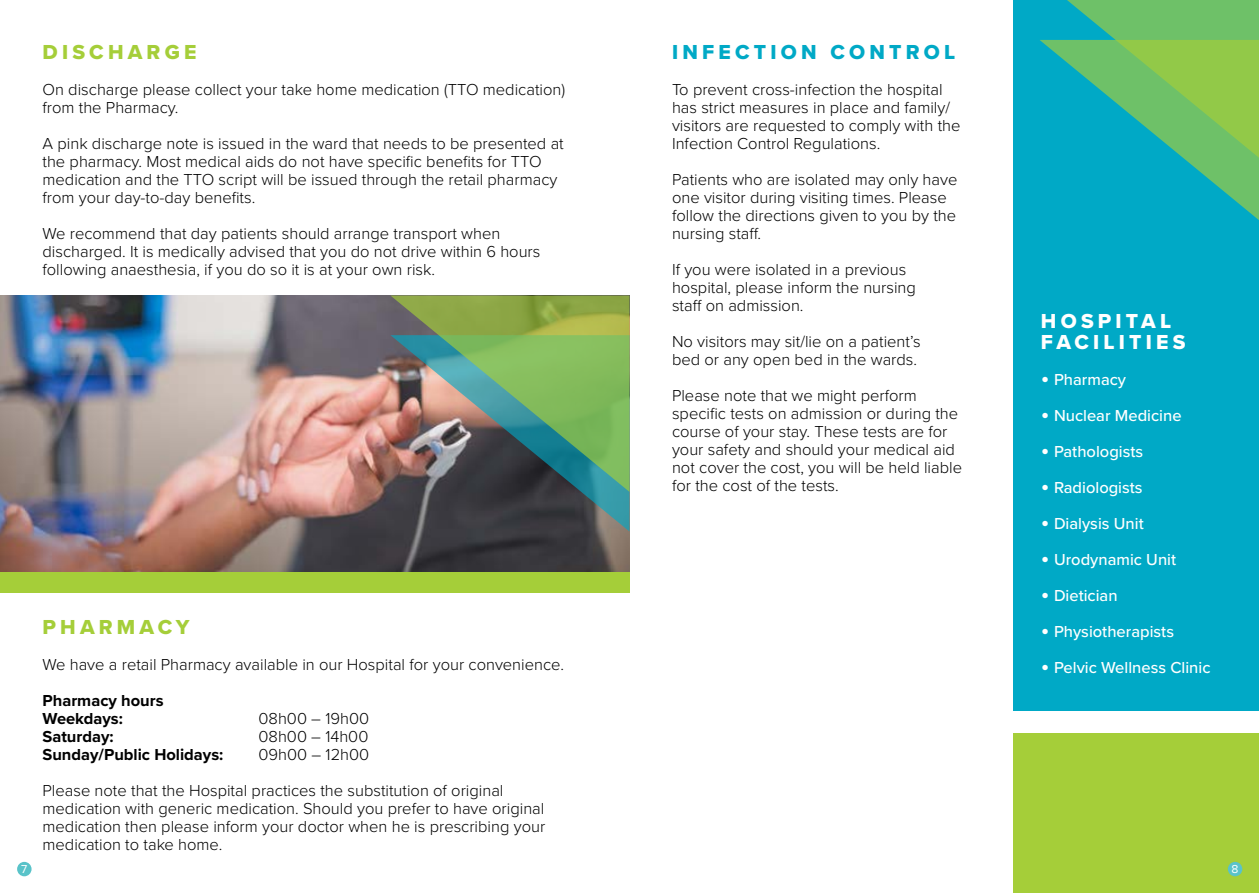
<style>
.page{position:relative;width:1259px;height:893px;background:#fff}
.page>*{position:absolute;margin:0;border:0;box-sizing:border-box;transform-origin:0 0}
.t1{font:21px/21px "Proxima Nova Extrabld";letter-spacing:.2em;color:#fff}
.t2{font:21px "Proxima Nova Extrabld";letter-spacing:.2em;color:#a5ce39}
.t3{font:21px "Proxima Nova Extrabld";letter-spacing:.2em;color:#00a9c6}
.t4{font:300 16.5px/18px "Proxima Nova";color:#000}
.t5{font:500 16.5px/36px "Proxima Nova";color:#fff}
.t6{font:700 16.5px/18px "Proxima Nova";color:#000}
.t7{font:12px "Proxima Nova";color:#fff}
.s1{font-family:"DIN Pro"}
</style>
<div class="page">
<div style="left:1013px;top:734px;width:246px;height:159px;background:#a5ce39"></div>
<img style="left:0;top:296px;width:629px;height:276px">
<svg style="left:390px;top:492px;width:239px;height:39px;fill:#3b3c41"></svg>
<div style="left:1013px;top:0;width:246px;height:710px;background:#00a9c6"></div>
<img style="left:390px;top:296px;width:239px;height:196px">
<svg style="left:1067px;top:0;width:192px;height:40px;fill:#6ec168"></svg>
<svg style="left:1040px;top:40px;width:219px;height:180px"></svg>
<div style="left:0;top:572px;width:629px;height:21px;background:#a5ce39"></div>
<div style="left:17px;top:862px;width:15px;height:14px;background:#59c3c9;border-radius:50%"></div>
<div style="left:1227px;top:862px;width:15px;height:14px;background:#59c3c9;border-radius:50%"></div>
<p class="t2" style="left:43px;top:40px;width:155px">DISCHARGE</p>
<p class="t4" style="left:43px;top:81px;width:524px">On discharge please collect your take home medication (TTO medication) from the Pharmacy.</p>
<p class="t4" style="left:43px;top:135px;width:523px">A pink discharge note is issued in the ward that needs to be presented at the pharmacy. Most medical aids do not have specific benefits for TTO medication and the TTO script will be issued through the retail pharmacy from your day-to-day benefits.</p>
<p class="t4" style="left:43px;top:225px;width:499px">We recommend that day patients should arrange transport when discharged. It is medically advised that you do not drive within 6 hours following anaesthesia, if you do so it is at your own risk.</p>
<p class="t2" style="left:43px;top:614px;width:149px">PHARMACY</p>
<p class="t4" style="left:43px;top:656px;width:523px">We have a retail Pharmacy available in our Hospital for your convenience.</p>
<p class="t6" style="left:43px;top:692px;width:123px">Pharmacy hours<br>Weekdays:</p>
<p class="t4" style="left:259px;top:710px;width:112px">08h00 – 19h00</p>
<p class="t6" style="left:43px;top:728px;width:73px">Saturday:</p>
<p class="t4" style="left:259px;top:728px;width:111px">08h00 – 14h00</p>
<p class="t6" style="left:43px;top:746px;width:182px">Sunday/Public Holidays:</p>
<p class="t4" style="left:43px;top:737px;width:462px;line-height:36px;text-indent:216px">09h00 – 12h00<br>Please note that the Hospital practices the substitution of original</p>
<p class="t4" style="left:43px;top:800px;width:504px;text-align:justify">medication with generic medication. Should you prefer to have original medication then please inform your doctor when he is prescribing your medication to take home.</p>
<p class="t3" style="left:672px;top:40px;width:285px">INFECTION CONTROL</p>
<p class="t4" style="left:672px;top:81px;width:290px">To prevent cross-infection the hospital has strict measures in place and family/ visitors are requested to comply with the Infection Control Regulations.</p>
<p class="t4" style="left:672px;top:171px;width:287px">Patients who are isolated may only have one visitor during visiting times. Please follow the directions given to you by the nursing staff.</p>
<p class="t4" style="left:672px;top:261px;width:245px">If you were isolated in a previous hospital, please inform the nursing staff on admission.</p>
<p class="t4" style="left:672px;top:333px;width:250px">No visitors may sit/lie on a patient’s bed or any open bed in the wards.</p>
<p class="t4" style="left:672px;top:387px;width:291px">Please note that we might perform specific tests on admission or during the course of your stay. These tests are for your safety and should your medical aid not cover the cost, you will be held liable for the cost of the tests.</p>
<p class="t1" style="left:1041px;top:311px;width:146px">HOSPITAL<br>FACILITIES</p>
<p class="t5" style="left:1041px;top:362px;width:171px"><span class="s1">∙</span> Pharmacy<br><span class="s1">∙</span> Nuclear Medicine<br><span class="s1">∙</span> Pathologists<br><span class="s1">∙</span> Radiologists<br><span class="s1">∙</span> Dialysis Unit<br><span class="s1">∙</span> Urodynamic Unit<br><span class="s1">∙</span> Dietician<br><span class="s1">∙</span> Physiotherapists<br><span class="s1">∙</span> Pelvic Wellness Clinic</p>
<p class="t7" style="left:21px;top:862px;width:8px">7</p>
<p class="t7" style="left:1231px;top:862px;width:8px">8</p>
</div>
